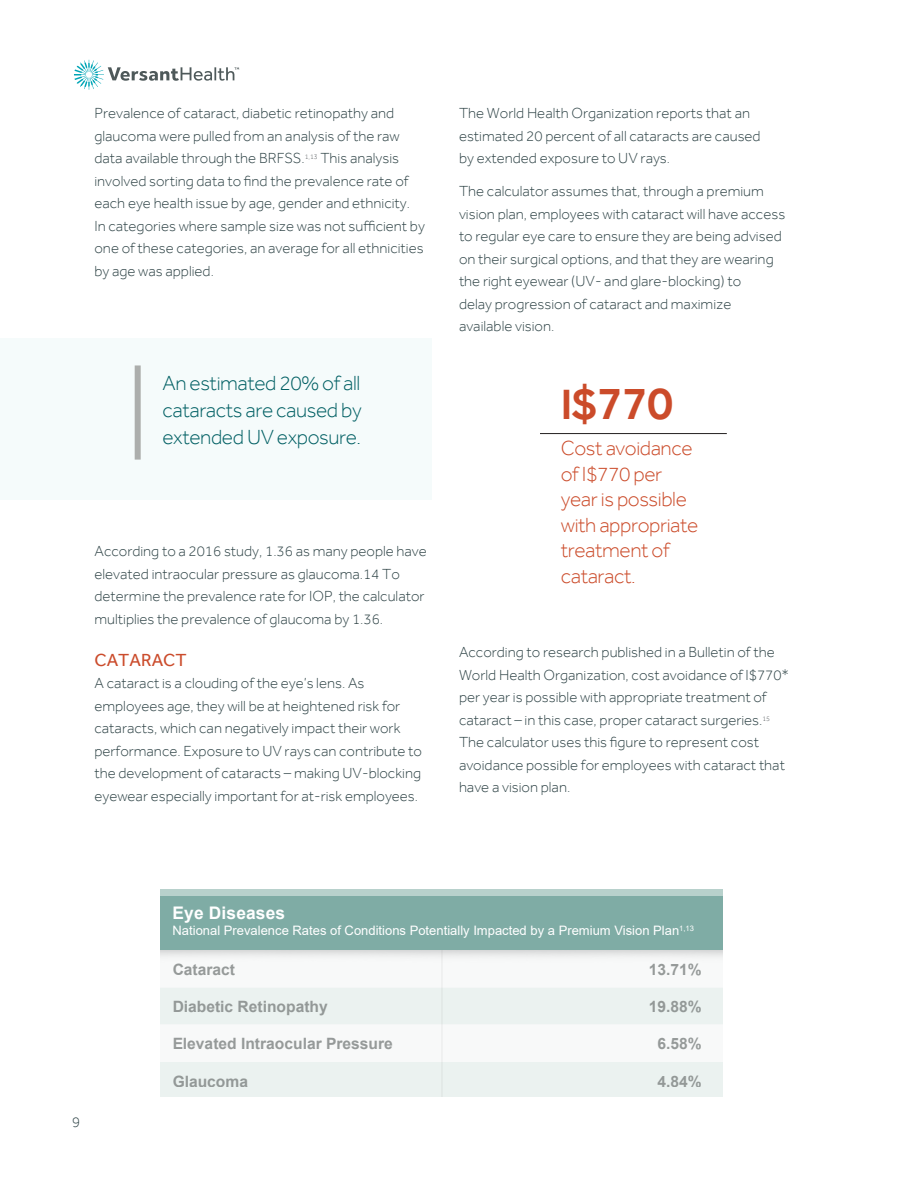
<style>
.page{position:relative;width:918px;height:1188px;background:#fff}
.page>*{position:absolute;margin:0;border:0;box-sizing:border-box;transform-origin:0 0}
.Body{font:500 48px "Effra";color:#cb4b2a}
.Body-2{font:300 21px/25.5px "Effra";letter-spacing:-.02em;color:#cb4b2a}
.Body-3{font:300 21px/27px "Effra";letter-spacing:-.02em;color:#005f63;text-align:justify}
.subhead__h4{font:18px "Effra";color:#cb4c2c}
.t1{font:700 17.4px "Arial";letter-spacing:.01em;color:#fff}
.t2{font:700 15.6px "Arial";color:#7d8281}
.Body-4{font:300 15px/22.5px "Effra";color:#2d4245}
.t3{font:13.05px "Arial";color:#fff}
.s1{font-size:43.5px}
</style>
<div class="page">
<svg style="left:74px;top:60px;width:165px;height:30px"></svg>
<div style="left:0;top:338px;width:432px;height:162px;background:#f5fbfb"></div>
<div style="left:135px;top:365px;width:6px;height:95px;background:#acaeac"></div>
<div style="left:161px;top:987px;width:562px;height:38px;background:#ebf2f0"></div>
<div style="left:161px;top:1062px;width:562px;height:35px;background:#ebf2f0"></div>
<div style="left:161px;top:889px;width:562px;height:61px;background:#7faca5"></div>
<div style="left:161px;top:889px;width:562px;height:7px;background:#b8d1cc"></div>
<div style="left:161px;top:1025px;width:562px;height:37px;background:#f7f8f8"></div>
<div style="left:161px;top:950px;width:562px;height:37px;background:#f7f8f8"></div>
<hr style="left:442px;top:950px;width:1px;height:147px;background:#221f1f">
<hr style="left:540px;top:433px;width:187px;height:1px;background:#231f20">
<p class="Body-4" style="left:94px;top:102px;width:332px">Prevalence of cataract, diabetic retinopathy and glaucoma were pulled from an analysis of the raw data available through the BRFSS.<sup>1,13</sup> This analysis involved sorting data to find the prevalence rate of each eye health issue by age, gender and ethnicity.<br>In categories where sample size was not sufficient by one of these categories, an average for all ethnicities by age was applied.</p>
<p class="Body-3" style="left:162px;top:369px;width:201px">An estimated 20% of all cataracts are caused by extended UV exposure.</p>
<p class="Body-4" style="left:94px;top:540px;width:334px">According to a 2016 study, 1.36 as many people have elevated intraocular pressure as glaucoma.14 To determine the prevalence rate for IOP, the calculator multiplies the prevalence of glaucoma by 1.36.</p>
<p class="subhead__h4" style="left:94px;top:649px;width:94px">CATARACT</p>
<p class="Body-4" style="left:94px;top:672px;width:329px">A cataract is a clouding of the eye’s lens. As employees age, they will be at heightened risk for cataracts, which can negatively impact their work performance. Exposure to UV rays can contribute to the development of cataracts – making UV-blocking eyewear especially important for at-risk employees.</p>
<p class="Body-4" style="left:459px;top:102px;width:303px">The World Health Organization reports that an estimated 20 percent of all cataracts are caused by extended exposure to UV rays.</p>
<p class="Body-4" style="left:459px;top:180px;width:328px">The calculator assumes that, through a premium vision plan, employees with cataract will have access to regular eye care to ensure they are being advised on their surgical options, and that they are wearing the right eyewear (UV- and glare-blocking) to<br>delay progression of cataract and maximize available vision.</p>
<p class="Body" style="left:561px;top:374px;width:114px"><span class="s1">I</span>$770</p>
<p class="Body-2" style="left:561px;top:435px;width:139px">Cost avoidance of I$770 per year is possible with appropriate treatment of cataract.</p>
<p class="Body-4" style="left:459px;top:641px;width:332px">According to research published in a Bulletin of the World Health Organization, cost avoidance of I$770* per year is possible with appropriate treatment of cataract – in this case, proper cataract surgeries.<sup>15<br></sup>The calculator uses this figure to represent cost avoidance possible for employees with cataract that have a vision plan.</p>
<p class="Body-4" style="left:72px;top:1110px;width:10px">9</p>
<p class="t1" style="left:173px;top:901px;width:114px">Eye Diseases</p>
<p class="t3" style="left:173px;top:921px;width:523px">National Prevalence Rates of Conditions Potentially Impacted by a Premium Vision Plan<sup>1,13</sup></p>
<p class="t2" style="left:173px;top:959px;width:64px">Cataract</p>
<p class="t2" style="left:649px;top:959px;width:54px">13.71%</p>
<p class="t2" style="left:173px;top:996px;width:157px">Diabetic Retinopathy</p>
<p class="t2" style="left:649px;top:996px;width:54px">19.88%</p>
<p class="t2" style="left:173px;top:1033px;width:222px">Elevated Intraocular Pressure</p>
<p class="t2" style="left:657px;top:1033px;width:46px">6.58%</p>
<p class="t2" style="left:173px;top:1070px;width:77px">Glaucoma</p>
<p class="t2" style="left:657px;top:1070px;width:46px">4.84%</p>
</div>
